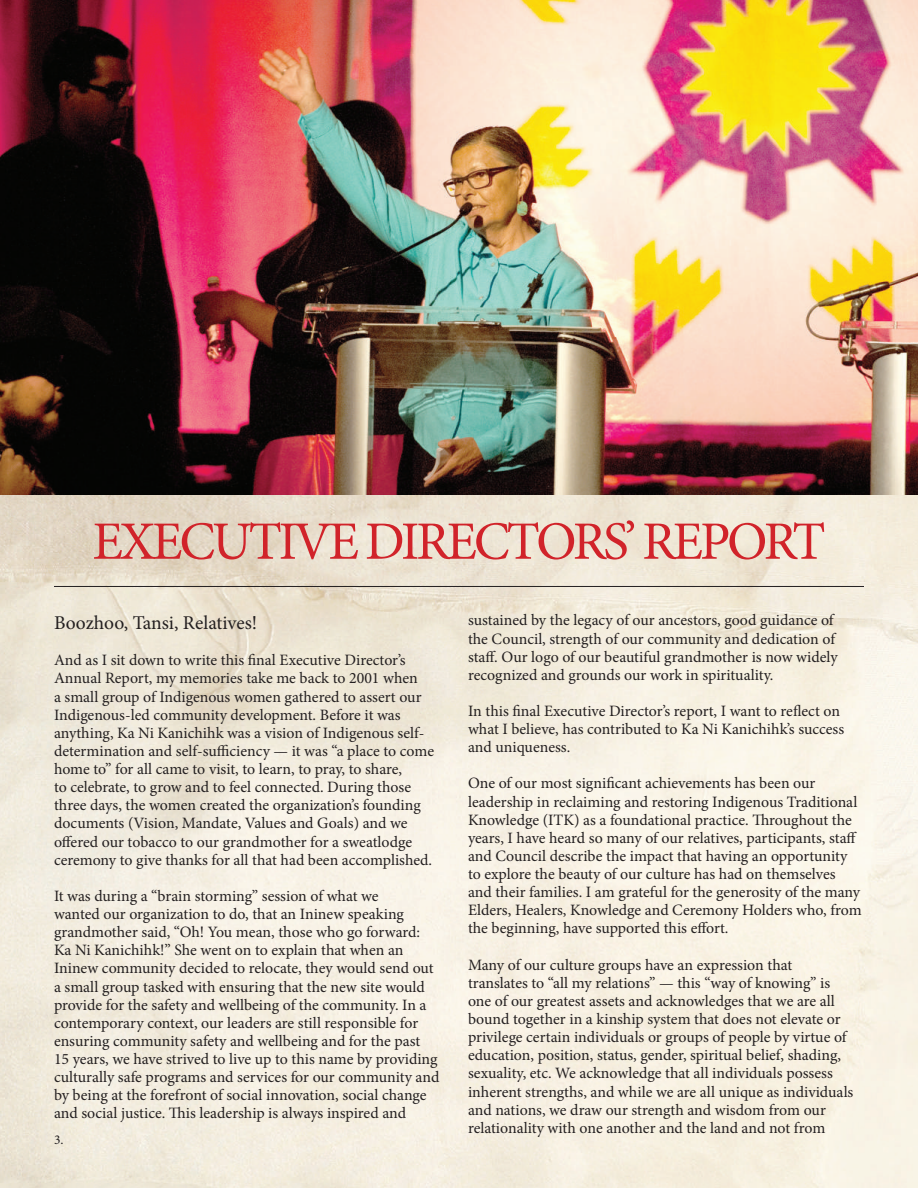
<style>
.page{position:relative;width:918px;height:1188px;background:#fff}
.page>*{position:absolute;margin:0;border:0;box-sizing:border-box;transform-origin:0 0}
.t1{font:54px "Minion Pro";letter-spacing:-.06em;color:#d1232a}
.t2{font:19.5px "Minion Pro";color:#231f20}
.t3{font:15.9px/18.1px "Minion Pro";letter-spacing:-.005em;color:#231f20}
.t4{font:13.5px "Minion Pro";color:#231f20}
</style>
<div class="page">
<img style="left:0;top:494px;width:918px;height:694px">
<img style="left:0;top:0;width:918px;height:494px">
<hr style="left:54px;top:586px;width:810px;height:1px;background:#231f20">
<h1 class="t1" style="left:92px;top:505px;width:735px">EXECUTIVE DIRECTORS’ REPORT</h1>
<p class="t2" style="left:54px;top:610px;width:205px">Boozhoo, Tansi, Relatives!</p>
<p class="t3" style="left:54px;top:651px;width:382px">And as I sit down to write this final Executive Director’s Annual Report, my memories take me back to 2001 when<br>a small group of Indigenous women gathered to assert our Indigenous-led community development. Before it was anything, Ka Ni Kanichihk was a vision of Indigenous self&shy;determination and self-sufficiency — it was “a place to come home to” for all came to visit, to learn, to pray, to share,<br>to celebrate, to grow and to feel connected. During those three days, the women created the organization’s founding documents (Vision, Mandate, Values and Goals) and we offered our tobacco to our grandmother for a sweatlodge ceremony to give thanks for all that had been accomplished.</p>
<p class="t3" style="left:54px;top:887px;width:387px">It was during a “brain storming” session of what we<br>wanted our organization to do, that an Ininew speaking grandmother said, “Oh! You mean, those who go forward:<br>Ka Ni Kanichihk!” She went on to explain that when an Ininew community decided to relocate, they would send out a small group tasked with ensuring that the new site would provide for the safety and wellbeing of the community. In a contemporary context, our leaders are still responsible for ensuring community safety and wellbeing and for the past 15 years, we have strived to live up to this name by providing culturally safe programs and services for our community and by being at the forefront of social innovation, social change and social justice. This leadership is always inspired and</p>
<p class="t4" style="left:54px;top:1130px;width:11px">3.</p>
<p class="t3" style="left:468px;top:611px;width:371px">sustained by the legacy of our ancestors, good guidance of the Council, strength of our community and dedication of staff. Our logo of our beautiful grandmother is now widely recognized and grounds our work in spirituality.</p>
<p class="t3" style="left:468px;top:702px;width:378px">In this final Executive Director’s report, I want to reflect on what I believe, has contributed to Ka Ni Kanichihk’s success and uniqueness.</p>
<p class="t3" style="left:468px;top:774px;width:395px">One of our most significant achievements has been our leadership in reclaiming and restoring Indigenous Traditional Knowledge (ITK) as a foundational practice. Throughout the years, I have heard so many of our relatives, participants, staff and Council describe the impact that having an opportunity to explore the beauty of our culture has had on themselves and their families. I am grateful for the generosity of the many Elders, Healers, Knowledge and Ceremony Holders who, from the beginning, have supported this effort.</p>
<p class="t3" style="left:468px;top:956px;width:387px">Many of our culture groups have an expression that translates to “all my relations” — this “way of knowing” is one of our greatest assets and acknowledges that we are all bound together in a kinship system that does not elevate or privilege certain individuals or groups of people by virtue of education, position, status, gender, spiritual belief, shading, sexuality, etc. We acknowledge that all individuals possess inherent strengths, and while we are all unique as individuals and nations, we draw our strength and wisdom from our relationality with one another and the land and not from</p>
</div>
